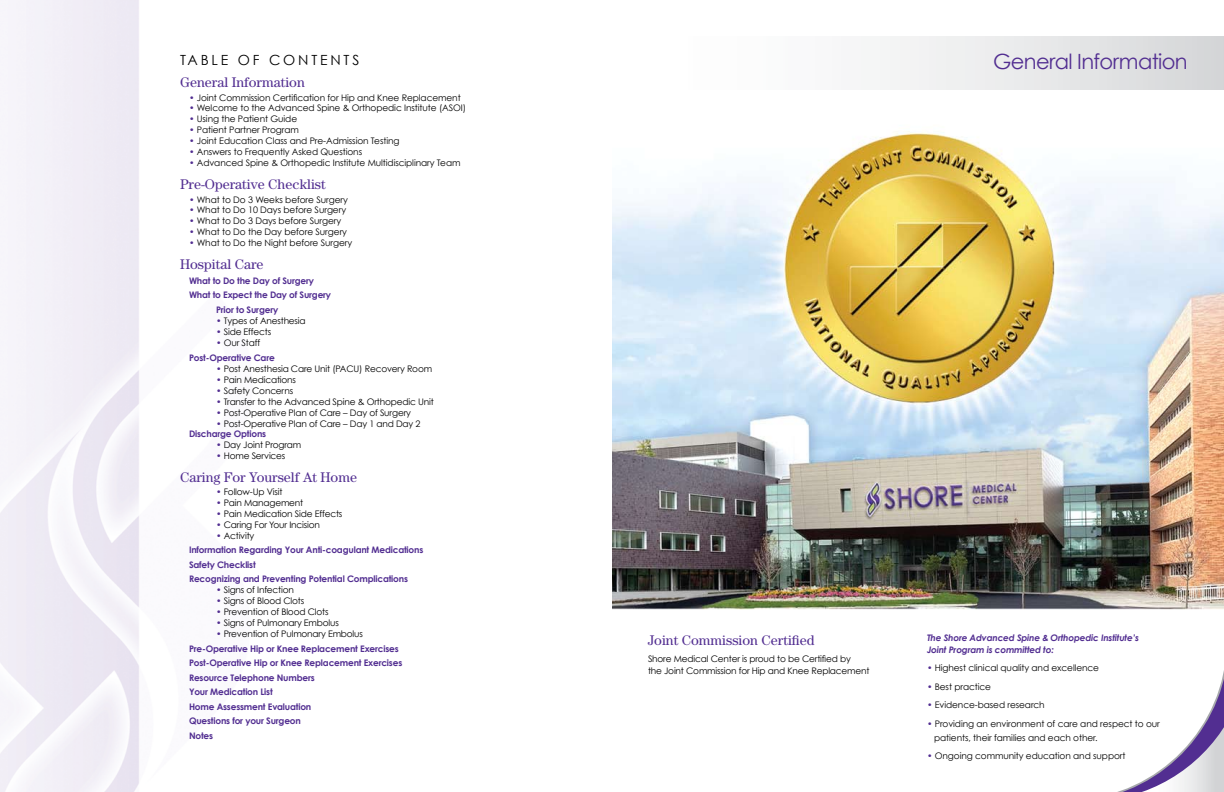
<style>
.page{position:relative;width:1224px;height:792px;background:#fff}
.page>*{position:absolute;margin:0;border:0;box-sizing:border-box;transform-origin:0 0}
.t1{font:21px "Century Gothic";letter-spacing:-.03em;color:#522e91}
.t2{font:14px "Century";color:#522e91}
.t3{font:14px "Century Gothic";letter-spacing:.2em;color:#000}
.t4{font:9px/12px "Century Gothic";letter-spacing:-.01em;color:#000}
.t5{font:700 9px/14.5px "Century Gothic";letter-spacing:-.02em;color:#522e91}
.t6{font:italic 700 9px/12px "Century Gothic";letter-spacing:-.02em;color:#522e91}
.s1{color:#522e91}
.s2{font-weight:400}
.s3{font-weight:400;color:#000}
.s4{font-weight:700;color:#522e91}
</style>
<div class="page">
<img style="left:0;top:0;width:1224px;height:792px">
<svg style="left:1046px;top:553px;width:178px;height:239px"></svg>
<div style="left:612px;top:36px;width:612px;height:54px;background:linear-gradient(to right,#fff,#d9dadc)"></div>
<h2 class="t3" style="left:180px;top:51px;width:181px">TABLE OF CONTENTS</h2>
<h2 class="t2" style="left:180px;top:74px;width:126px">General Information</h2>
<p class="t4" style="left:189px;top:91px;width:273px"><span class="s1">•</span> Joint Commission Certification for Hip and Knee Replacement</p>
<p class="t4" style="left:189px;top:102px;width:279px"><span class="s1">•</span> Welcome to the Advanced Spine &amp; Orthopedic Institute (ASOI)</p>
<p class="t4" style="left:189px;top:113px;width:110px"><span class="s1">•</span> Using the Patient Guide</p>
<p class="t4" style="left:189px;top:124px;width:112px"><span class="s1">•</span> Patient Partner Program</p>
<p class="t4" style="left:189px;top:135px;width:212px"><span class="s1">•</span> Joint Education Class and Pre-Admission Testing</p>
<p class="t4" style="left:189px;top:146px;width:175px"><span class="s1">•</span> Answers to Frequently Asked Questions</p>
<p class="t4" style="left:189px;top:157px;width:273px"><span class="s1">•</span> Advanced Spine &amp; Orthopedic Institute Multidisciplinary Team</p>
<h2 class="t2" style="left:180px;top:176px;width:147px">Pre-Operative Checklist</h2>
<p class="t4" style="left:189px;top:193px;width:160px"><span class="s1">•</span> What to Do 3 Weeks before Surgery</p>
<p class="t4" style="left:189px;top:204px;width:159px"><span class="s1">•</span> What to Do 10 Days before Surgery</p>
<p class="t4" style="left:189px;top:215px;width:154px"><span class="s1">•</span> What to Do 3 Days before Surgery</p>
<p class="t4" style="left:189px;top:226px;width:160px"><span class="s1">•</span> What to Do the Day before Surgery</p>
<p class="t4" style="left:189px;top:237px;width:165px"><span class="s1">•</span> What to Do the Night before Surgery</p>
<h2 class="t2" style="left:180px;top:256px;width:85px">Hospital Care</h2>
<p class="t5" style="left:189px;top:273px;width:144px">What to Do the Day of Surgery<br>What to Expect the Day of Surgery</p>
<p class="t5" style="left:216px;top:303px;width:64px">Prior to Surgery</p>
<p class="t4" style="left:216px;top:315px;width:91px"><span class="s1">•</span> Types of Anesthesia</p>
<p class="t4" style="left:216px;top:326px;width:57px"><span class="s1">•</span> Side Effects</p>
<p class="t5" style="left:189px;top:336px;width:87px;text-indent:27px"><span class="s2">•</span> <span class="s3">Our Staff<br></span>Post-Operative Care</p>
<p class="t4" style="left:216px;top:363px;width:218px"><span class="s1">•</span> Post Anesthesia Care Unit (PACU) Recovery Room</p>
<p class="t4" style="left:216px;top:374px;width:82px"><span class="s1">•</span> Pain Medications</p>
<p class="t4" style="left:216px;top:385px;width:79px"><span class="s1">•</span> Safety Concerns</p>
<p class="t4" style="left:216px;top:396px;width:219px"><span class="s1">•</span> Transfer to the Advanced Spine &amp; Orthopedic Unit</p>
<p class="t4" style="left:216px;top:407px;width:197px"><span class="s1">•</span> Post-Operative Plan of Care – Day of Surgery</p>
<p class="t4" style="left:189px;top:419px;width:233px;line-height:10px;text-indent:27px"><span class="s1">•</span> Post-Operative Plan of Care – Day 1 and Day 2<br><span class="s4">Discharge Options</span></p>
<p class="t4" style="left:216px;top:439px;width:87px"><span class="s1">•</span> Day Joint Program</p>
<p class="t4" style="left:216px;top:450px;width:71px"><span class="s1">•</span> Home Services</p>
<h2 class="t2" style="left:180px;top:469px;width:179px">Caring For Yourself At Home</h2>
<p class="t4" style="left:216px;top:486px;width:68px"><span class="s1">•</span> Follow-Up Visit</p>
<p class="t4" style="left:216px;top:497px;width:89px"><span class="s1">•</span> Pain Management</p>
<p class="t4" style="left:216px;top:508px;width:128px"><span class="s1">•</span> Pain Medication Side Effects</p>
<p class="t4" style="left:216px;top:519px;width:106px"><span class="s1">•</span> Caring For Your Incision</p>
<p class="t5" style="left:189px;top:528px;width:236px;text-indent:27px"><span class="s2">•</span> <span class="s3">Activity<br></span>Information Regarding Your Anti-coagulant Medications Safety Checklist<br>Recognizing and Preventing Potential Complications</p>
<p class="t4" style="left:216px;top:584px;width:79px"><span class="s1">•</span> Signs of Infection</p>
<p class="t4" style="left:216px;top:595px;width:90px"><span class="s1">•</span> Signs of Blood Clots</p>
<p class="t4" style="left:216px;top:606px;width:114px"><span class="s1">•</span> Prevention of Blood Clots</p>
<p class="t4" style="left:216px;top:617px;width:124px"><span class="s1">•</span> Signs of Pulmonary Embolus</p>
<p class="t5" style="left:189px;top:627px;width:215px;text-indent:27px"><span class="s2">•</span> <span class="s3">Prevention of Pulmonary Embolus<br></span>Pre-Operative Hip or Knee Replacement Exercises<br>Post-Operative Hip or Knee Replacement Exercises<br>Resource Telephone Numbers<br>Your Medication List<br>Home Assessment Evaluation<br>Questions for your Surgeon<br>Notes</p>
<h1 class="t1" style="left:993px;top:48px;width:196px">General Information</h1>
<h2 class="t2" style="left:648px;top:632px;width:168px">Joint Commission Certified</h2>
<p class="t4" style="left:648px;top:652px;width:223px">Shore Medical Center is proud to be Certified by<br>the Joint Commission for Hip and Knee Replacement</p>
<p class="t6" style="left:927px;top:631px;width:214px">The Shore Advanced Spine &amp; Orthopedic Institute’s<br>Joint Program is committed to:</p>
<p class="t4" style="left:927px;top:662px;width:174px"><span class="s1">•</span> Highest clinical quality and excellence</p>
<p class="t4" style="left:927px;top:680px;width:66px"><span class="s1">•</span> Best practice</p>
<p class="t4" style="left:927px;top:699px;width:119px"><span class="s1">•</span> Evidence-based research</p>
<p class="t4" style="left:934px;top:716px;width:227px;line-height:14px;text-indent:-7px"><span class="s1">•</span> Providing an environment of care and respect to our patients, their families and each other.</p>
<p class="t4" style="left:927px;top:750px;width:200px"><span class="s1">•</span> Ongoing community education and support</p>
</div>
